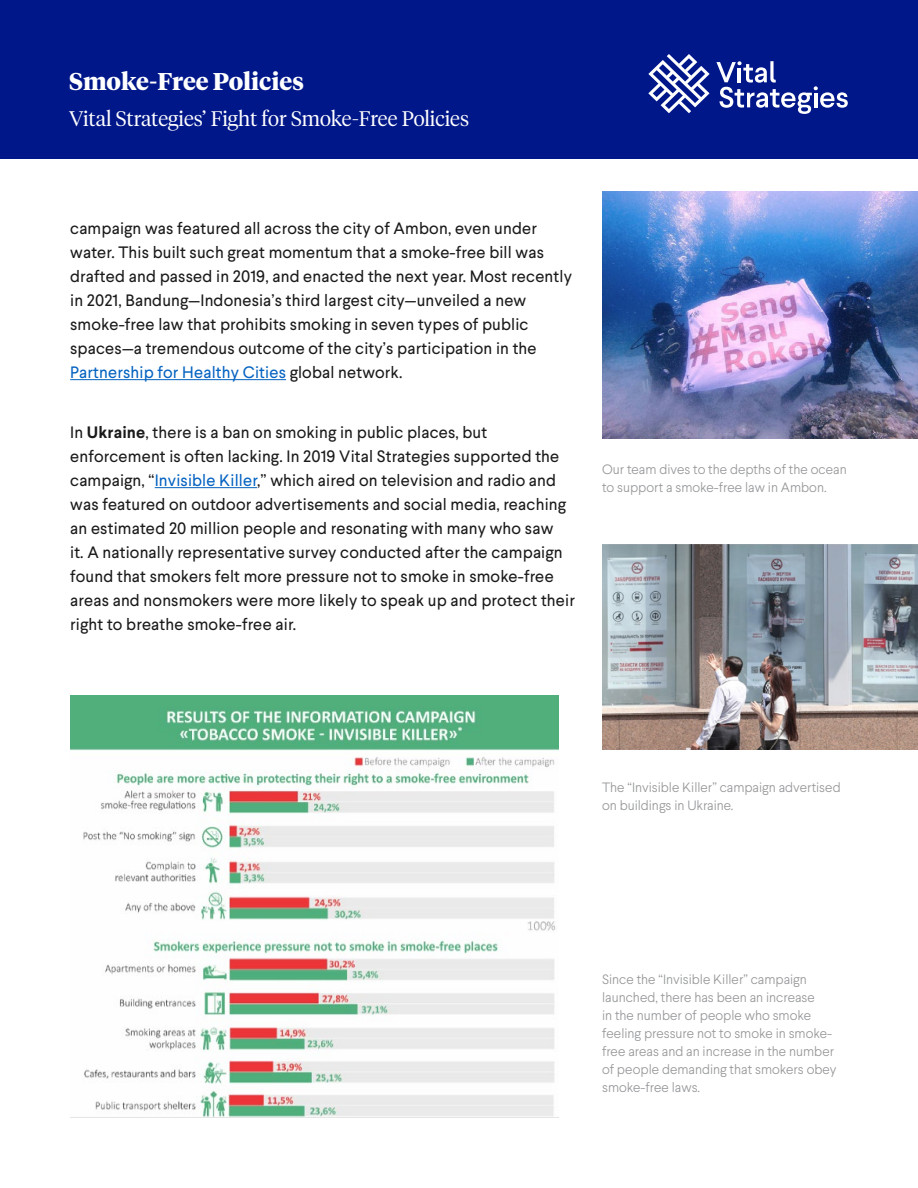
<style>
.page{position:relative;width:918px;height:1188px;background:#fff}
.page>*{position:absolute;margin:0;border:0;box-sizing:border-box;transform-origin:0 0}
.t1{font:700 24.15px "Tiempos Headline";color:#fff}
.t2{font:300 21px "Tiempos Headline";color:#fff}
.t3{font:16.5px/24px "Larsseit";letter-spacing:.01em;color:#1a1a1a}
.t4{font:300 13.5px/18px "Larsseit";color:#939598}
.s1{color:#0563c1}
.s2{font-weight:700}
</style>
<div class="page">
<hr style="left:70px;top:379px;width:216px;height:1px;background:#0563c1">
<hr style="left:155px;top:487px;width:102px;height:1px;background:#0563c1">
<img style="left:602px;top:192px;width:316px;height:247px">
<img style="left:602px;top:544px;width:316px;height:205px">
<img style="left:70px;top:696px;width:488px;height:422px">
<div style="left:0;top:0;width:918px;height:159px;background:#001789"></div>
<svg style="left:648px;top:54px;width:62px;height:59px"></svg>
<svg style="left:716px;top:61px;width:132px;height:53px"></svg>
<h1 class="t1" style="left:69px;top:64px;width:236px">Smoke-Free Policies</h1>
<p class="t2" style="left:69px;top:104px;width:402px">Vital Strategies’ Fight for Smoke-Free Policies</p>
<p class="t3" style="left:70px;top:216px;width:503px">campaign was featured all across the city of Ambon, even under water. This built such great momentum that a smoke-free bill was drafted and passed in 2019, and enacted the next year. Most recently in 2021, Bandung—Indonesia’s third largest city—unveiled a new smoke-free law that prohibits smoking in seven types of public spaces—a tremendous outcome of the city’s participation in the <span class="s1">Partnership for Healthy Cities</span> global network.</p>
<p class="t3" style="left:70px;top:420px;width:506px">In <span class="s2">Ukraine</span>, there is a ban on smoking in public places, but enforcement is often lacking. In 2019 Vital Strategies supported the campaign, “<span class="s1">Invisible Killer</span>,” which aired on television and radio and was featured on outdoor advertisements and social media, reaching an estimated 20 million people and resonating with many who saw<br>it. A nationally representative survey conducted after the campaign found that smokers felt more pressure not to smoke in smoke-free areas and nonsmokers were more likely to speak up and protect their right to breathe smoke-free air.</p>
<p class="t4" style="left:602px;top:460px;width:246px">Our team dives to the depths of the ocean to support a smoke-free law in Ambon.</p>
<p class="t4" style="left:602px;top:778px;width:240px">The “Invisible Killer” campaign advertised on buildings in Ukraine.</p>
<p class="t4" style="left:602px;top:970px;width:236px">Since the “Invisible Killer” campaign launched, there has been an increase<br>in the number of people who smoke feeling pressure not to smoke in smoke&shy;free areas and an increase in the number of people demanding that smokers obey smoke-free laws.</p>
</div>
